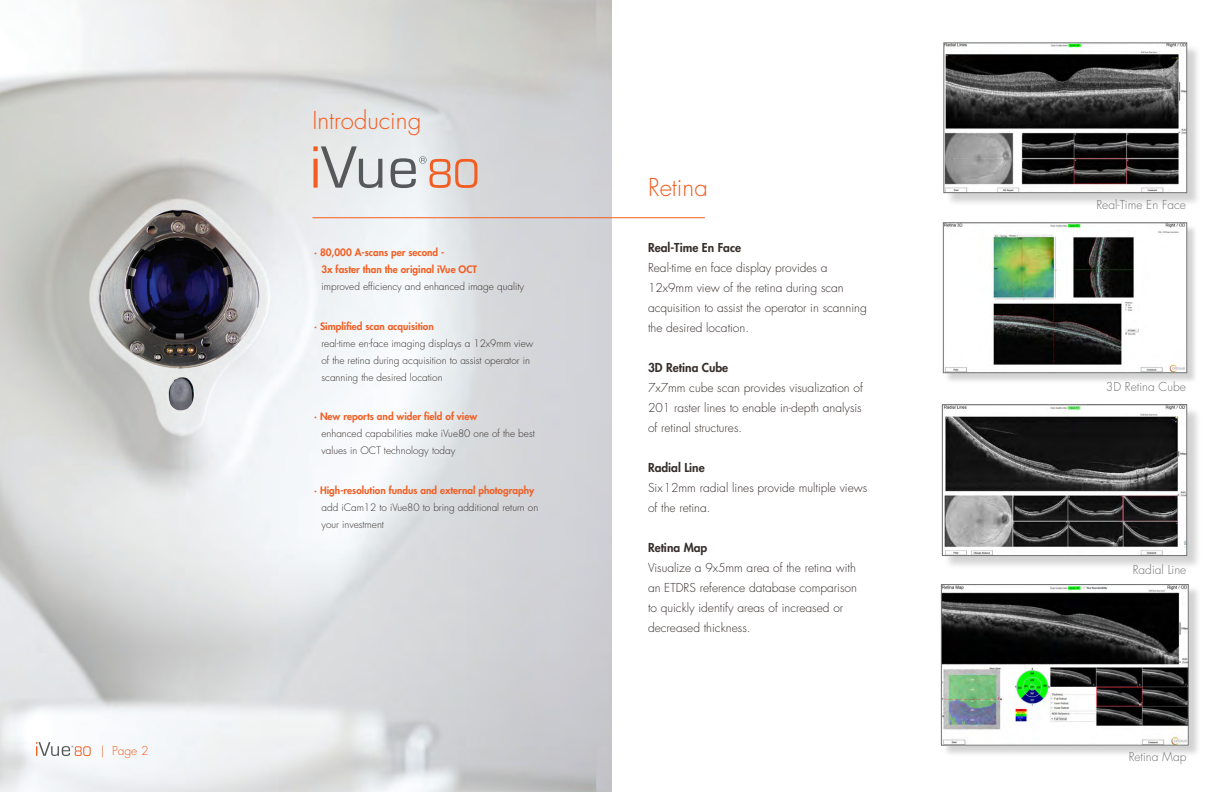
<style>
.page{position:relative;width:1224px;height:792px;background:#fff}
.page>*{position:absolute;margin:0;border:0;box-sizing:border-box;transform-origin:0 0}
.t1{font:300 24px "Futura CE";color:#f25d21}
.t2{font:300 12px/20px "Futura CE";color:#372f2c}
.t3{font:800 12px "Futura CE";color:#372f2c}
.t4{font:300 12px "Futura CE";color:#717271}
.t5{font:300 12px "Futura CE";color:#f25d21}
.t6{font:300 10px/17px "Futura CE";color:#372f2c}
.t7{font:800 10px/17px "Futura CE";color:#f25d21}
.s1{font-weight:300;color:#372f2c}
.s2{font-weight:800;color:#f25d21}
</style>
<div class="page">
<img style="left:0;top:0;width:612px;height:792px">
<hr style="left:312px;top:217px;width:393px;height:1px;background:#f25d21">
<svg style="left:313px;top:146px;width:69px;height:42px;background:#c7c2c0"></svg>
<svg style="left:391px;top:156px;width:86px;height:32px;background:#d3bab1"></svg>
<div style="left:946px;top:45px;width:255px;height:162px;background:#231f20;opacity:.2"></div>
<img style="left:946px;top:45px;width:239px;height:146px">
<div style="left:944px;top:43px;width:243px;height:150px;border:1px solid #707271"></div>
<div style="left:945px;top:224px;width:253px;height:160px;background:#231f20;opacity:.2"></div>
<img style="left:945px;top:225px;width:240px;height:146px">
<div style="left:943px;top:223px;width:244px;height:150px;border:1px solid #707271"></div>
<div style="left:944px;top:406px;width:257px;height:164px;background:#231f20;opacity:.2"></div>
<img style="left:944px;top:407px;width:241px;height:147px">
<div style="left:942px;top:405px;width:245px;height:151px;border:1px solid #707271"></div>
<div style="left:943px;top:586px;width:257px;height:172px;background:#231f20;opacity:.2"></div>
<img style="left:943px;top:586px;width:243px;height:157px">
<div style="left:941px;top:584px;width:247px;height:161px;border:1px solid #707271"></div>
<svg style="left:36px;top:742px;width:55px;height:14px"></svg>
<p class="t5" style="left:101px;top:743px;width:49px">| Page 2</p>
<p class="t1" style="left:312px;top:105px;width:110px">Introducing</p>
<p class="t7" style="left:321px;top:244px;width:204px;text-indent:-7px">· 80,000 A-scans per second -<br>3x faster than the original iVue OCT<br><span class="s1">improved efficiency and enhanced image quality</span></p>
<p class="t6" style="left:321px;top:318px;width:213px;text-indent:-7px"><span class="s2">· Simplified scan acquisition<br></span>real-time en-face imaging displays a 12x9mm view of the retina during acquisition to assist operator in scanning the desired location</p>
<p class="t6" style="left:321px;top:408px;width:215px;text-indent:-7px"><span class="s2">· New reports and wider field of view<br></span>enhanced capabilities make iVue80 one of the best values in OCT technology today</p>
<p class="t6" style="left:321px;top:482px;width:218px;text-indent:-7px"><span class="s2">· High-resolution fundus and external photography </span>add iCam12 to iVue80 to bring additional return on your investment</p>
<p class="t1" style="left:648px;top:171px;width:61px">Retina</p>
<p class="t3" style="left:648px;top:238px;width:95px">Real-Time En Face</p>
<p class="t2" style="left:648px;top:257px;width:220px">Real-time en face display provides a 12x9mm view of the retina during scan acquisition to assist the operator in scanning the desired location.</p>
<p class="t3" style="left:648px;top:359px;width:82px">3D Retina Cube</p>
<p class="t2" style="left:648px;top:377px;width:216px;text-align:justify">7x7mm cube scan provides visualization of 201 raster lines to enable in-depth analysis of retinal structures.</p>
<p class="t3" style="left:648px;top:459px;width:58px">Radial Line</p>
<p class="t2" style="left:648px;top:477px;width:221px">Six 12mm radial lines provide multiple views of the retina.</p>
<p class="t3" style="left:648px;top:539px;width:61px">Retina Map</p>
<p class="t2" style="left:648px;top:557px;width:211px">Visualize a 9x5mm area of the retina with an ETDRS reference database comparison to quickly identify areas of increased or decreased thickness.</p>
<p class="t4" style="left:1096px;top:197px;width:91px">Real-Time En Face</p>
<p class="t4" style="left:1106px;top:379px;width:81px">3D Retina Cube</p>
<p class="t4" style="left:1133px;top:561px;width:55px">Radial Line</p>
<p class="t4" style="left:1129px;top:749px;width:59px">Retina Map</p>
</div>
